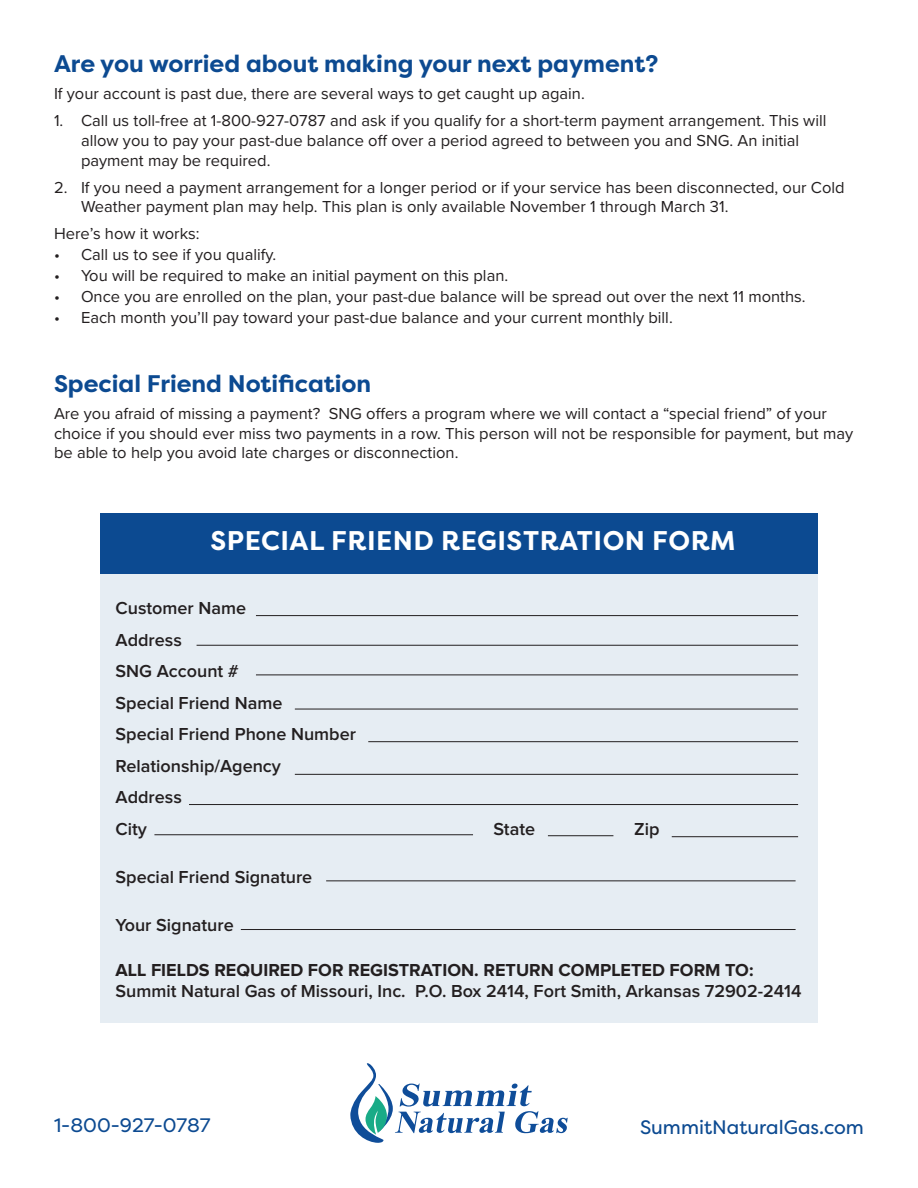
<style>
.page{position:relative;width:918px;height:1188px;background:#fff}
.page>*{position:absolute;margin:0;border:0;box-sizing:border-box;transform-origin:0 0}
.t1{font:700 27px "Filson Pro";letter-spacing:.02em;color:#fff}
.t2{font:700 24px "Filson Pro";color:#0c4a91}
.t3{font:19.5px "Filson Pro";color:#0c4a91}
.t4{font:600 18px "Proxima Nova";color:#231f20}
.t5{font:700 18px "Proxima Nova";color:#231f20}
.t6{font:16.5px/19.8px "Proxima Nova";color:#231f20}
</style>
<div class="page">
<svg style="left:350px;top:1063px;width:218px;height:80px"></svg>
<div style="left:100px;top:513px;width:718px;height:510px;background:#e6edf3"></div>
<div style="left:100px;top:513px;width:718px;height:60px;background:#0c4a91"></div>
<hr style="left:256px;top:615px;width:542px;height:1px;background:#231f20">
<hr style="left:256px;top:674px;width:542px;height:1px;background:#231f20">
<hr style="left:295px;top:709px;width:503px;height:1px;background:#231f20">
<hr style="left:368px;top:741px;width:430px;height:1px;background:#231f20">
<hr style="left:326px;top:880px;width:470px;height:1px;background:#231f20">
<hr style="left:241px;top:929px;width:555px;height:1px;background:#231f20">
<hr style="left:295px;top:774px;width:503px;height:1px;background:#231f20">
<hr style="left:154px;top:834px;width:319px;height:1px;background:#231f20">
<hr style="left:548px;top:835px;width:65px;height:1px;background:#231f20">
<hr style="left:672px;top:836px;width:126px;height:1px;background:#231f20">
<hr style="left:189px;top:804px;width:609px;height:1px;background:#231f20">
<hr style="left:197px;top:645px;width:601px;height:1px;background:#231f20">
<p class="t2" style="left:54px;top:48px;width:606px">Are you worried about making your next payment?</p>
<p class="t6" style="left:54px;top:83px;width:532px">If your account is past due, there are several ways to get caught up again.</p>
<p class="t6" style="left:81px;top:110px;width:747px;text-indent:-27px">1. Call us toll-free at 1-800-927-0787 and ask if you qualify for a short-term payment arrangement. This will allow you to pay your past-due balance off over a period agreed to between you and SNG. An initial payment may be required.</p>
<p class="t6" style="left:81px;top:176px;width:765px;text-indent:-27px">2. If you need a payment arrangement for a longer period or if your service has been disconnected, our Cold<br>Weather payment plan may help. This plan is only available November 1 through March 31.</p>
<p class="t6" style="left:54px;top:223px;width:147px">Here’s how it works:</p>
<p class="t6" style="left:54px;top:244px;width:224px">• Call us to see if you qualify.</p>
<p class="t6" style="left:54px;top:265px;width:456px">• You will be required to make an initial payment on this plan.</p>
<p class="t6" style="left:54px;top:286px;width:753px">• Once you are enrolled on the plan, your past-due balance will be spread out over the next 11 months.</p>
<p class="t6" style="left:54px;top:307px;width:620px">• Each month you’ll pay toward your past-due balance and your current monthly bill.</p>
<p class="t2" style="left:54px;top:368px;width:319px">Special Friend Notification</p>
<p class="t6" style="left:54px;top:403px;width:801px">Are you afraid of missing a payment? SNG offers a program where we will contact a “special friend” of your choice if you should ever miss two payments in a row. This person will not be responsible for payment, but may be able to help you avoid late charges or disconnection.</p>
<p class="t1" style="left:210px;top:524px;width:527px">SPECIAL FRIEND REGISTRATION FORM</p>
<p class="t4" style="left:116px;top:600px;width:132px">Customer Name</p>
<p class="t4" style="left:116px;top:631px;width:68px">Address</p>
<p class="t4" style="left:116px;top:663px;width:125px">SNG Account #</p>
<p class="t4" style="left:116px;top:694px;width:168px">Special Friend Name</p>
<p class="t4" style="left:116px;top:726px;width:242px">Special Friend Phone Number</p>
<p class="t4" style="left:116px;top:757px;width:167px">Relationship/Agency</p>
<p class="t4" style="left:116px;top:789px;width:68px">Address</p>
<p class="t4" style="left:116px;top:820px;width:33px">City</p>
<p class="t4" style="left:494px;top:820px;width:43px">State</p>
<p class="t4" style="left:634px;top:820px;width:27px">Zip</p>
<p class="t4" style="left:116px;top:868px;width:198px">Special Friend Signature</p>
<p class="t4" style="left:116px;top:916px;width:120px">Your Signature</p>
<p class="t5" style="left:116px;top:961px;width:639px">ALL FIELDS REQUIRED FOR REGISTRATION. RETURN COMPLETED FORM TO:</p>
<p class="t4" style="left:116px;top:982px;width:688px">Summit Natural Gas of Missouri, Inc. P.O. Box 2414, Fort Smith, Arkansas 72902-2414</p>
<p class="t3" style="left:54px;top:1112px;width:158px">1-800-927-0787</p>
<p class="t3" style="left:640px;top:1114px;width:225px">SummitNaturalGas.com</p>
</div>
